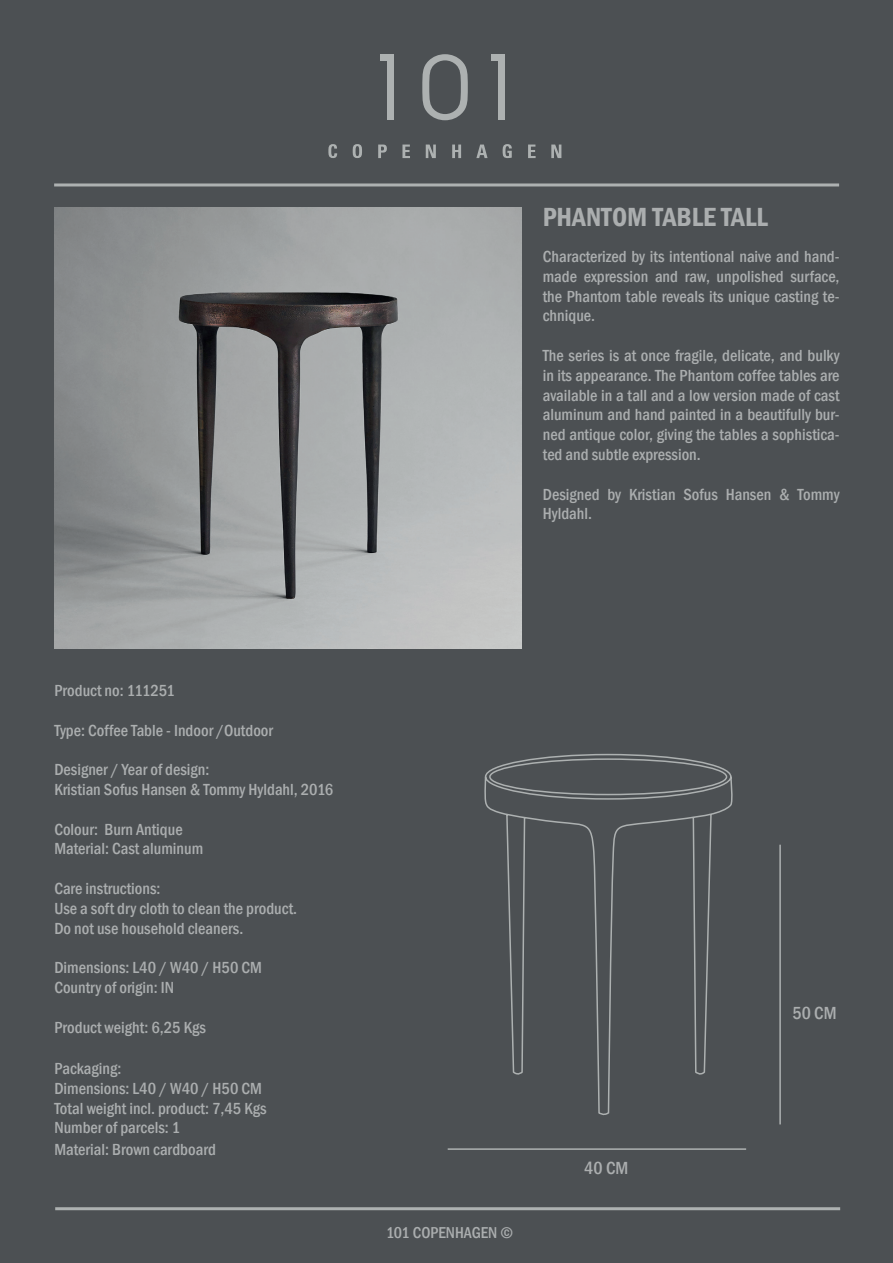
<style>
.page{position:relative;width:893px;height:1263px;background:#4c5053}
.page>*{position:absolute;margin:0;border:0;box-sizing:border-box;transform-origin:0 0}
.t1{font:600 condensed 27px "Franklin Gothic";color:#abaeaf}
.t2{font:500 condensed 18px "Franklin Gothic";color:#abaeaf}
.t3{font:500 condensed 16.5px/19.8px "Franklin Gothic";color:#abaeaf}
.t4{font:500 condensed 16.2px "Franklin Gothic";color:#abaeaf}
</style>
<div class="page">
<img style="left:54px;top:207px;width:468px;height:441px">
<svg style="left:422px;top:54px;width:46px;height:66px"></svg>
<div style="left:498px;top:58px;width:6px;height:62px;background:#adb1b1"></div>
<div style="left:491px;top:54px;width:13px;height:7px;background:#adb1b1"></div>
<div style="left:387px;top:58px;width:7px;height:62px;background:#adb1b1"></div>
<div style="left:380px;top:54px;width:13px;height:7px;background:#adb1b1"></div>
<svg style="left:328px;top:144px;width:9px;height:14px"></svg>
<svg style="left:353px;top:144px;width:9px;height:14px"></svg>
<svg style="left:378px;top:145px;width:9px;height:13px"></svg>
<svg style="left:402px;top:145px;width:8px;height:13px"></svg>
<svg style="left:426px;top:145px;width:10px;height:13px"></svg>
<svg style="left:452px;top:145px;width:9px;height:13px"></svg>
<svg style="left:476px;top:145px;width:12px;height:13px"></svg>
<svg style="left:503px;top:144px;width:9px;height:14px"></svg>
<svg style="left:528px;top:145px;width:8px;height:13px"></svg>
<svg style="left:551px;top:145px;width:10px;height:13px"></svg>
<hr style="left:54px;top:183px;width:785px;height:3px;background:#adb1b1">
<hr style="left:55px;top:1207px;width:785px;height:3px;background:#adb1b1">
<hr style="left:779px;top:845px;width:2px;height:279px;background:#adb1b1">
<hr style="left:448px;top:1148px;width:298px;height:2px;background:#adb1b1">
<svg style="left:484px;top:753px;width:251px;height:458px"></svg>
<h1 class="t1" style="left:543px;top:199px;width:227px">PHANTOM TABLE TALL</h1>
<p class="t3" style="left:543px;top:246px;width:298px;text-align:justify">Characterized by its intentional naive and hand&shy;made expression and raw, unpolished surface, the Phantom table reveals its unique casting te&shy;chnique.</p>
<p class="t3" style="left:543px;top:345px;width:298px;text-align:justify">The series is at once fragile, delicate, and bulky in its appearance. The Phantom coffee tables are available in a tall and a low version made of cast aluminum and hand painted in a beautifully bur&shy;ned antique color, giving the tables a sophistica&shy;ted and subtle expression.</p>
<p class="t3" style="left:543px;top:484px;width:298px">Designed by Kristian Sofus Hansen &amp; Tommy<br>Hyldahl.</p>
<p class="t3" style="left:54px;top:680px;width:122px">Product no: 111251</p>
<p class="t3" style="left:54px;top:720px;width:220px">Type: Coffee Table - Indoor /Outdoor</p>
<p class="t3" style="left:54px;top:760px;width:280px">Designer / Year of design:<br>Kristian Sofus Hansen &amp; Tommy Hyldahl, 2016</p>
<p class="t3" style="left:54px;top:819px;width:150px">Colour: Burn Antique<br>Material: Cast aluminum</p>
<p class="t3" style="left:54px;top:878px;width:244px">Care instructions:<br>Use a soft dry cloth to clean the product.<br>Do not use household cleaners.</p>
<p class="t3" style="left:54px;top:958px;width:209px">Dimensions: L40 / W40 / H50 CM<br>Country of origin: IN</p>
<p class="t3" style="left:54px;top:1017px;width:153px">Product weight: 6,25 Kgs</p>
<p class="t3" style="left:54px;top:1058px;width:214px">Packaging:<br>Dimensions: L40 / W40 / H50 CM<br>Total weight incl. product: 7,45 Kgs<br>Number of parcels: 1</p>
<p class="t3" style="left:54px;top:1139px;width:163px">Material: Brown cardboard</p>
<p class="t4" style="left:386px;top:1222px;width:128px">101 COPENHAGEN ©</p>
<p class="t2" style="left:584px;top:1156px;width:46px">40 CM</p>
<p class="t2" style="left:792px;top:1001px;width:46px">50 CM</p>
</div>
